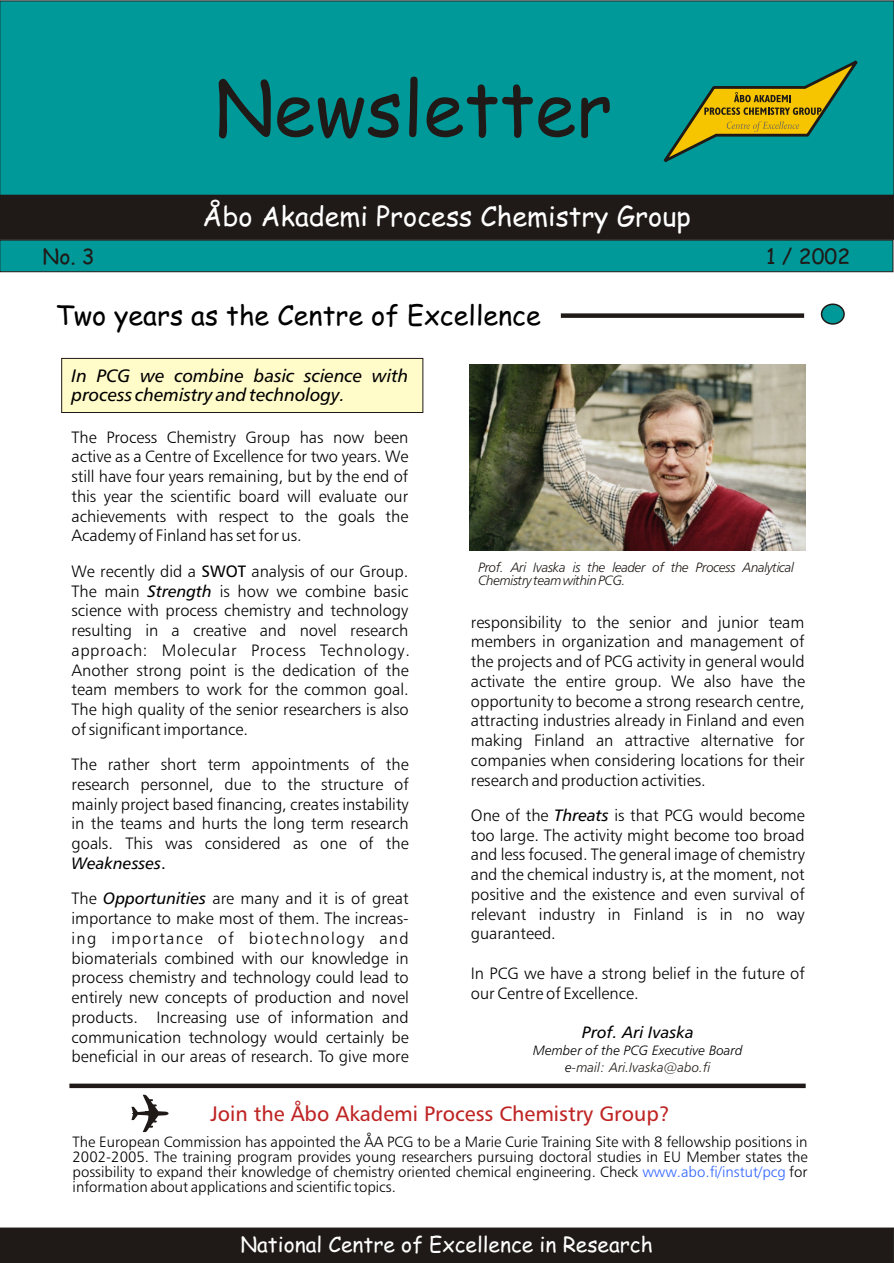
<style>
.page{position:relative;width:894px;height:1263px;background:#fff}
.page>*{position:absolute;margin:0;border:0;box-sizing:border-box;transform-origin:0 0}
.t1{font:75px "Comic Sans MS";color:#1f1a17}
.t2{font:27px "Comic Sans MS";color:#fff}
.t3{font:27px "Comic Sans MS";color:#000}
.t4{font:21px "Humnst 777 BT";color:#bf2424}
.t5{font:21px "Comic Sans MS";color:#fff}
.t6{font:21px "Comic Sans MS";color:#1f1a17}
.t7{font:italic 18px/18.5px "Humnst 777 BT";color:#000}
.t8{font:16.5px/19.8px "Humnst 777 Lt BT";color:#000;text-align:justify}
.t9{font:16.5px "Humnst 777 Lt BT";letter-spacing:.04em;color:#000}
.t10{font:italic 16.5px "Humnst 777 BT";color:#000}
.t11{font:15px/15.1px "Humnst 777 Lt BT";color:#000;text-align:justify}
.t12{font:italic 13.5px/12.9px "Humnst 777 Lt BT";letter-spacing:-.03em;color:#1f1a17}
.t13{font:italic 13.5px "Humnst 777 Lt BT";color:#000}
.t14{font:italic 13.5px "Humnst 777 Lt BT";color:#1f1a17}
.s1{font-family:"Humnst 777 BT"}
.s2{font-family:"Humnst 777 BT";font-style:italic}
.s3{font-style:normal}
.s4{color:#000}
.s5{color:#36f}
</style>
<div class="page">
<div style="left:62px;top:358px;width:361px;height:55px;background:#fffcc9;border:1px solid #1f1a17"></div>
<div style="left:0;top:1px;width:894px;height:195px;background:#099"></div>
<div style="left:0;top:240px;width:893px;height:32px;background:#099;border:1px solid #1f1a17"></div>
<div style="left:0;top:1228px;width:894px;height:35px;background:#1f1a17"></div>
<svg style="left:663px;top:60px;width:195px;height:103px"></svg>
<div style="left:0;top:195px;width:894px;height:44px;background:#1f1a17"></div>
<div style="left:561px;top:313px;width:243px;height:5px;background:#1f1a17"></div>
<div style="left:821px;top:304px;width:24px;height:21px;background:#099;border:2px solid #1f1a17;border-radius:50%"></div>
<hr style="left:69px;top:1084px;width:737px;height:4px;background:#1f1a17">
<svg style="left:131px;top:1095px;width:38px;height:37px"></svg>
<img style="left:469px;top:365px;width:336px;height:185px">
<h1 class="t1" style="left:214px;top:76px;width:400px">Newsletter</h1>
<h2 class="t2" style="left:203px;top:205px;width:490px">Åbo Akademi Process Chemistry Group</h2>
<p class="t6" style="left:43px;top:247px;width:54px">No. 3</p>
<p class="t6" style="left:766px;top:247px;width:86px">1 / 2002</p>
<h2 class="t3" style="left:55px;top:303px;width:487px">Two years as the Centre of Excellence</h2>
<p class="t7" style="left:72px;top:368px;width:338px">In PCG we combine basic science with process chemistry and technology.</p>
<p class="t8" style="left:72px;top:428px;width:339px">The Process Chemistry Group has now been active as a Centre of Excellence for two years. We still have four years remaining, but by the end of this year the scientific board will evaluate our achievements with respect to the goals the Academy of Finland has set for us.</p>
<p class="t8" style="left:72px;top:562px;width:338px">We recently did a <span class="s1">SWOT</span> analysis of our Group.<br>The main <span class="s2">Strength</span> is how we combine basic science with process chemistry and technology</p>
<p class="t12" style="left:478px;top:562px;width:317px">Prof. Ari Ivaska is the leader of the Process Analytical<br>Chemistry team within PCG.</p>
<p class="t8" style="left:471px;top:613px;width:335px">responsibility to the senior and junior team</p>
<p class="t8" style="left:72px;top:622px;width:338px">resulting in a creative and novel research</p>
<p class="t8" style="left:471px;top:633px;width:335px">members in organization and management of</p>
<p class="t9" style="left:72px;top:643px;width:340px">approach: Molecular Process Technology.</p>
<p class="t8" style="left:471px;top:653px;width:335px">the projects and of PCG activity in general would</p>
<p class="t8" style="left:72px;top:661px;width:339px">Another strong point is the dedication of the</p>
<p class="t8" style="left:471px;top:673px;width:336px">activate the entire group. We also have the</p>
<p class="t8" style="left:72px;top:681px;width:339px">team members to work for the common goal.</p>
<p class="t8" style="left:471px;top:692px;width:335px">opportunity to become a strong research centre,</p>
<p class="t8" style="left:72px;top:701px;width:339px">The high quality of the senior researchers is also</p>
<p class="t8" style="left:471px;top:712px;width:335px">attracting industries already in Finland and even</p>
<p class="t8" style="left:72px;top:721px;width:178px">of significant importance.</p>
<p class="t8" style="left:471px;top:732px;width:335px">making Finland an attractive alternative for companies when considering locations for their</p>
<p class="t8" style="left:72px;top:756px;width:339px">The rather short term appointments of the</p>
<p class="t8" style="left:471px;top:772px;width:236px">research and production activities.</p>
<p class="t8" style="left:72px;top:776px;width:339px">research personnel, due to the structure of mainly project based financing, creates instability</p>
<p class="t8" style="left:471px;top:807px;width:335px">One of the <span class="s2">Threats</span> is that PCG would become</p>
<p class="t8" style="left:72px;top:815px;width:339px">in the teams and hurts the long term research</p>
<p class="t8" style="left:471px;top:826px;width:335px">too large. The activity might become too broad</p>
<p class="t8" style="left:72px;top:835px;width:339px">goals. This was considered as one of the</p>
<p class="t8" style="left:471px;top:846px;width:335px">and less focused. The general image of chemistry</p>
<p class="t10" style="left:72px;top:857px;width:96px">Weaknesses<span class="s3">.</span></p>
<p class="t8" style="left:471px;top:866px;width:335px">and the chemical industry is, at the moment, not positive and the existence and even survival of</p>
<p class="t8" style="left:72px;top:890px;width:339px">The <span class="s2">Opportunities</span> are many and it is of great</p>
<p class="t8" style="left:471px;top:906px;width:335px">relevant industry in Finland is in no way</p>
<p class="t8" style="left:72px;top:910px;width:339px">importance to make most of them. The increas-</p>
<p class="t8" style="left:471px;top:925px;width:87px">guaranteed.</p>
<p class="t8" style="left:72px;top:930px;width:339px">ing importance of biotechnology and biomaterials combined with our knowledge in process chemistry and technology could lead to</p>
<p class="t8" style="left:471px;top:965px;width:336px">In PCG we have a strong belief in the future of our Centre of Excellence.</p>
<p class="t8" style="left:72px;top:989px;width:339px">entirely new concepts of production and novel products. Increasing use of information and communication technology would certainly be</p>
<p class="t10" style="left:582px;top:1026px;width:113px">Prof. Ari Ivaska</p>
<p class="t13" style="left:533px;top:1045px;width:211px">Member of the PCG Executive Board</p>
<p class="t8" style="left:72px;top:1048px;width:339px">beneficial in our areas of research. To give more</p>
<p class="t14" style="left:565px;top:1061px;width:147px"><span class="s4">e</span>-mail: Ari.Ivaska@abo.fi</p>
<p class="t4" style="left:210px;top:1105px;width:461px">Join the Åbo Akademi Process Chemistry Group?</p>
<p class="t11" style="left:73px;top:1135px;width:737px">The European Commission has appointed the ÅA PCG to be a Marie Curie Training Site with 8 fellowship positions in 2002-2005. The training program provides young researchers pursuing doctoral studies in EU Member states the possibility to expand their knowledge of chemistry oriented chemical engineering. Check <span class="s5">www.abo.fi/instut/pcg</span> for information about applications and scientific topics.</p>
<p class="t5" style="left:240px;top:1235px;width:414px">National Centre of Excellence in Research</p>
</div>
